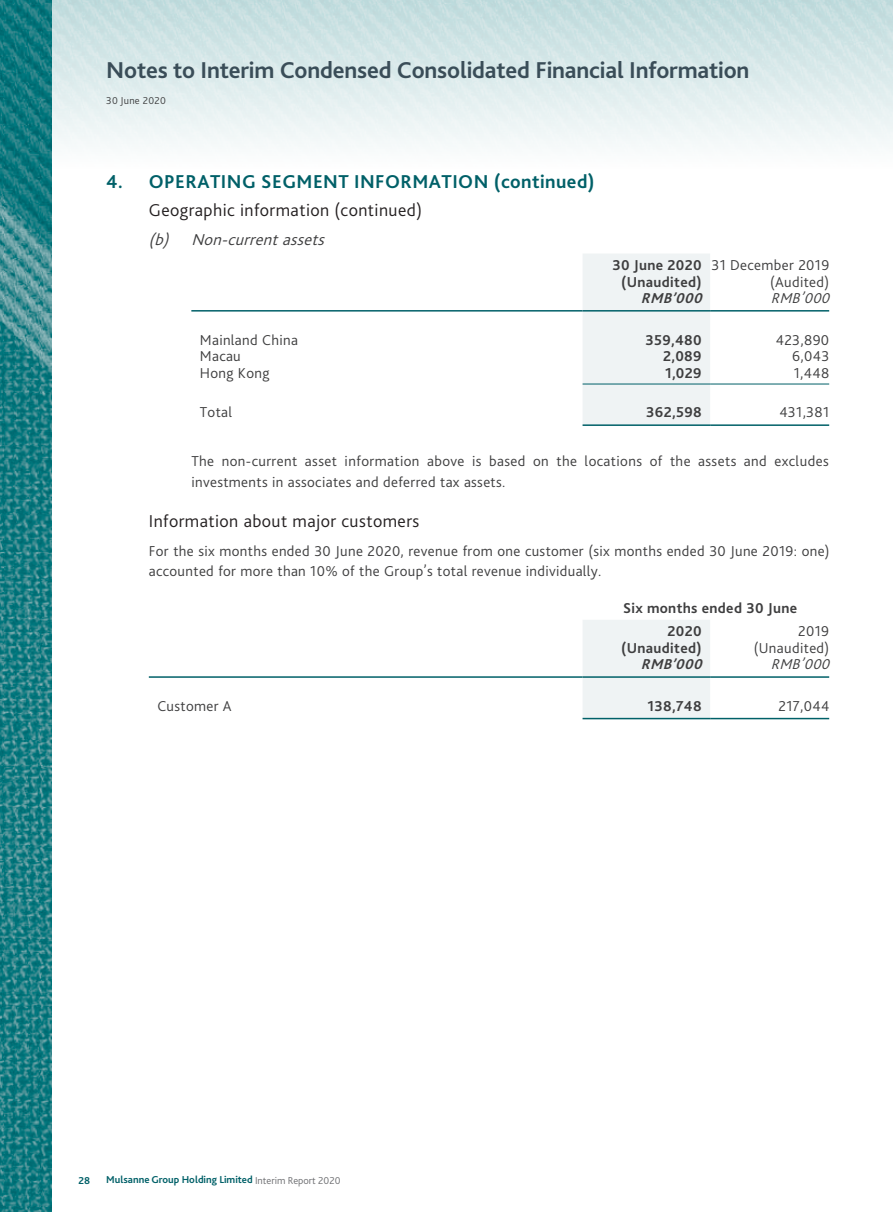
<style>
.page{position:relative;width:893px;height:1212px;background:#fff}
.page>*{position:absolute;margin:0;border:0;box-sizing:border-box;transform-origin:0 0}
.t1{font:700 24px "Bliss 2";letter-spacing:-.01em;color:#3a4d58}
.t2{font:700 19.5px "Bliss 2";letter-spacing:.02em;color:#006068}
.t3{font:300 18px "Bliss 2";letter-spacing:.025em;color:#231f20}
.t4{font:italic 300 16.5px "Bliss 2";color:#3e3e3f}
.t5{font:300 15px/20.2px "Bliss 2";letter-spacing:.025em;color:#3e3e3f}
.t6{font:700 15px/16.5px "Bliss 2";letter-spacing:.02em;color:#3e3e3f}
.t7{font:italic 700 15px "Bliss 2";color:#3e3e3f}
.t8{font:italic 300 15px "Bliss 2";color:#3e3e3f}
.t9{font:700 10.5px "Bliss 2";color:#006068}
.t10{font:300 10.5px "Bliss 2";letter-spacing:.025em;color:#3e3e3f}
.s1{font-weight:300}
.s2{font-weight:300;color:#6c6d70}
</style>
<div class="page">
<img style="left:51px;top:0;width:842px;height:170px">
<img style="left:0;top:0;width:51px;height:1212px">
<div style="left:583px;top:254px;width:127px;height:170px;background:#eff3f4"></div>
<hr style="left:191px;top:310px;width:392px;height:2px;background:#006068">
<hr style="left:583px;top:310px;width:127px;height:2px;background:#006068">
<hr style="left:710px;top:310px;width:119px;height:2px;background:#006068">
<hr style="left:583px;top:384px;width:127px;height:1px;background:#006068">
<hr style="left:710px;top:384px;width:119px;height:1px;background:#006068">
<hr style="left:583px;top:424px;width:127px;height:2px;background:#006068">
<hr style="left:710px;top:424px;width:119px;height:2px;background:#006068">
<div style="left:583px;top:620px;width:127px;height:98px;background:#eff3f4"></div>
<hr style="left:149px;top:676px;width:434px;height:2px;background:#006068">
<hr style="left:583px;top:676px;width:127px;height:2px;background:#006068">
<hr style="left:710px;top:676px;width:119px;height:2px;background:#006068">
<hr style="left:583px;top:718px;width:127px;height:1px;background:#006068">
<hr style="left:710px;top:718px;width:119px;height:1px;background:#006068">
<h1 class="t1" style="left:106px;top:55px;width:645px">Notes to Interim Condensed Consolidated Financial Information</h1>
<p class="t10" style="left:106px;top:94px;width:61px">30 June 2020</p>
<h2 class="t2" style="left:106px;top:169px;width:490px">4. OPERATING SEGMENT INFORMATION (continued)</h2>
<p class="t3" style="left:149px;top:199px;width:275px">Geographic information (continued)</p>
<p class="t4" style="left:149px;top:229px;width:182px">(b) Non-currentassets</p>
<p class="t6" style="left:621px;top:256px;width:210px;text-indent:-9px">30 June 2020 <span class="s1">31 December 2019 </span>(Unaudited)</p>
<p class="t5" style="left:770px;top:271px;width:61px">(Audited)</p>
<p class="t7" style="left:641px;top:289px;width:67px">RMB’000</p>
<p class="t8" style="left:771px;top:289px;width:65px">RMB’000</p>
<p class="t5" style="left:200px;top:329px;width:100px">Mainland China</p>
<p class="t6" style="left:645px;top:331px;width:58px">359,480</p>
<p class="t5" style="left:776px;top:329px;width:55px">423,890</p>
<p class="t5" style="left:200px;top:346px;width:43px">Macau</p>
<p class="t6" style="left:663px;top:347px;width:40px">2,089</p>
<p class="t5" style="left:792px;top:346px;width:39px">6,043</p>
<p class="t5" style="left:200px;top:362px;width:71px">Hong Kong</p>
<p class="t6" style="left:665px;top:364px;width:38px">1,029</p>
<p class="t5" style="left:794px;top:362px;width:37px">1,448</p>
<p class="t5" style="left:200px;top:402px;width:34px">Total</p>
<p class="t6" style="left:646px;top:404px;width:57px">362,598</p>
<p class="t5" style="left:779px;top:402px;width:51px">431,381</p>
<p class="t5" style="left:191px;top:451px;width:639px">The non-current asset information above is based on the locations of the assets and excludes investments in associates and deferred tax assets.</p>
<p class="t3" style="left:149px;top:510px;width:272px">Information about major customers</p>
<p class="t5" style="left:149px;top:540px;width:682px">For the six months ended 30 June 2020, revenue from one customer (six months ended 30 June 2019: one) accounted for more than 10% of the Group’s total revenue individually.</p>
<p class="t6" style="left:667px;top:596px;width:131px;line-height:23.2px;text-indent:-44px">Six months ended 30 June<br>2020</p>
<p class="t5" style="left:798px;top:621px;width:32px">2019</p>
<p class="t6" style="left:621px;top:639px;width:82px">(Unaudited)</p>
<p class="t5" style="left:754px;top:637px;width:77px">(Unaudited)</p>
<p class="t7" style="left:641px;top:655px;width:67px">RMB’000</p>
<p class="t8" style="left:771px;top:655px;width:65px">RMB’000</p>
<p class="t5" style="left:157px;top:695px;width:76px">Customer A</p>
<p class="t6" style="left:648px;top:697px;width:56px">138,748</p>
<p class="t5" style="left:778px;top:695px;width:52px">217,044</p>
<p class="t9" style="left:78px;top:1174px;width:13px">28</p>
<p class="t9" style="left:106px;top:1173px;width:236px">Mulsanne Group Holding Limited <span class="s2">Interim Report 2020</span></p>
</div>
